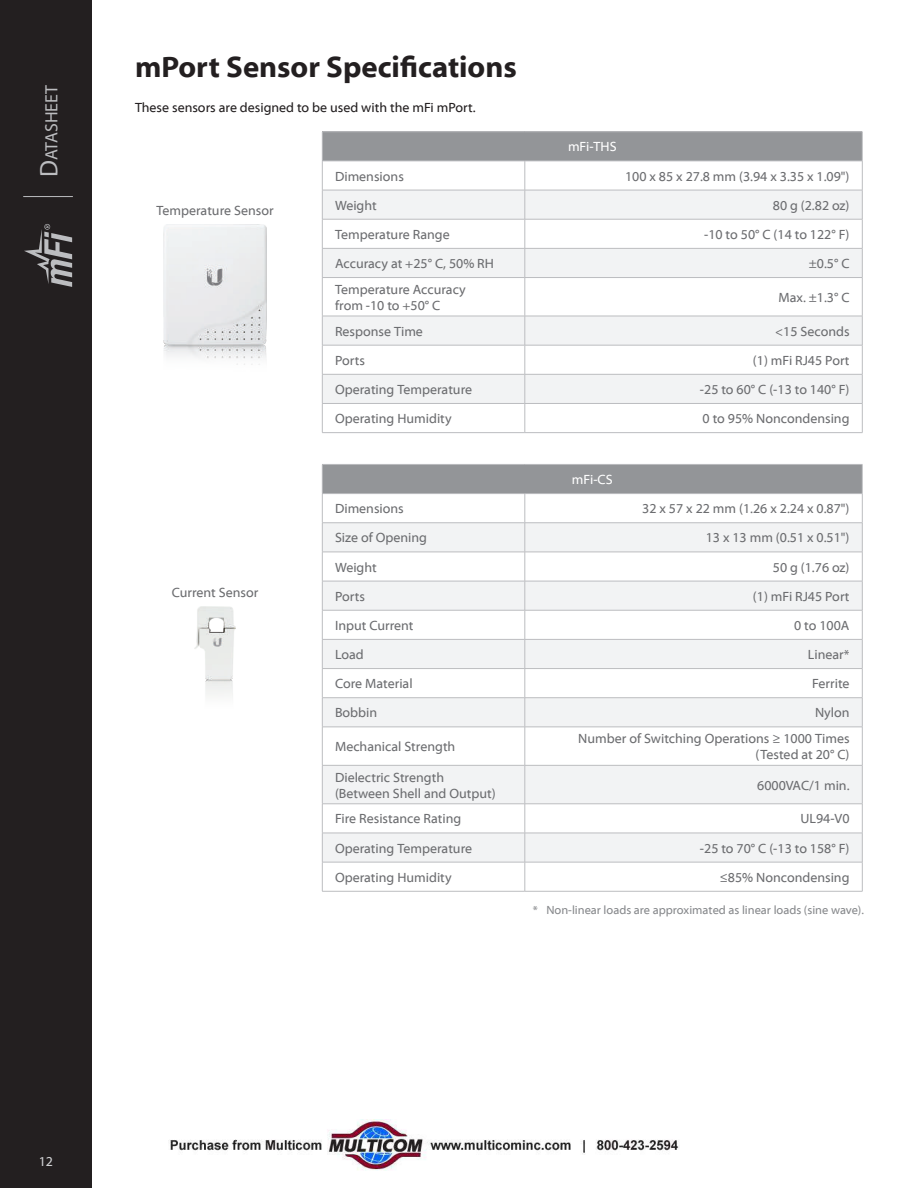
<style>
.page{position:relative;width:918px;height:1188px;background:#fff}
.page>*{position:absolute;margin:0;border:0;box-sizing:border-box;transform-origin:0 0}
.t1{font:700 30px "Myriad Web Pro";color:#231f20}
.t2{font:17.85px "Myriad Pro";color:#bcbdc0}
.t3{font:13.5px/16.2px "Myriad Web Pro";color:#6c6d70}
.t4{font:13.5px "Myriad Web Pro";color:#231f20}
.t5{font:13.5px "Myriad Web Pro";color:#fff}
.t6{font:13.5px "Myriad Web Pro";color:#d1d2d4}
.t7{font:12px "Myriad Web Pro";color:#87898c}
.s1{font-size:25.5px}
</style>
<div class="page">
<div style="left:0;top:0;width:92px;height:1188px;background:#231f20"></div>
<hr style="left:23px;top:196px;width:50px;height:1px;background:#bcbdc0">
<svg style="left:24px;top:224px;width:48px;height:63px"></svg>
<img style="left:164px;top:225px;width:102px;height:140px">
<div style="left:322px;top:132px;width:540px;height:29px;background:#939598"></div>
<svg style="left:323px;top:191px;width:539px;height:212px;fill:#f2f3f4"></svg>
<hr style="left:322px;top:131px;width:203px;height:1px;background:#bcbdc0">
<hr style="left:525px;top:131px;width:337px;height:1px;background:#bcbdc0">
<hr style="left:322px;top:161px;width:203px;height:1px;background:#bcbdc0">
<hr style="left:525px;top:161px;width:337px;height:1px;background:#bcbdc0">
<hr style="left:322px;top:190px;width:203px;height:1px;background:#bcbdc0">
<hr style="left:525px;top:190px;width:337px;height:1px;background:#bcbdc0">
<hr style="left:322px;top:219px;width:203px;height:1px;background:#bcbdc0">
<hr style="left:525px;top:219px;width:337px;height:1px;background:#bcbdc0">
<hr style="left:322px;top:248px;width:203px;height:1px;background:#bcbdc0">
<svg style="left:322px;top:132px;width:1px;height:145px"></svg>
<hr style="left:525px;top:248px;width:337px;height:1px;background:#bcbdc0">
<svg style="left:525px;top:161px;width:1px;height:116px"></svg>
<svg style="left:862px;top:132px;width:1px;height:145px"></svg>
<hr style="left:322px;top:277px;width:203px;height:1px;background:#bcbdc0">
<hr style="left:322px;top:278px;width:1px;height:38px;background:#bcbdc0">
<hr style="left:525px;top:277px;width:337px;height:1px;background:#bcbdc0">
<hr style="left:525px;top:278px;width:1px;height:38px;background:#bcbdc0">
<hr style="left:862px;top:278px;width:1px;height:38px;background:#bcbdc0">
<hr style="left:322px;top:316px;width:203px;height:1px;background:#bcbdc0">
<hr style="left:525px;top:316px;width:337px;height:1px;background:#bcbdc0">
<hr style="left:322px;top:345px;width:203px;height:1px;background:#bcbdc0">
<hr style="left:525px;top:345px;width:337px;height:1px;background:#bcbdc0">
<hr style="left:322px;top:374px;width:203px;height:1px;background:#bcbdc0">
<hr style="left:525px;top:374px;width:337px;height:1px;background:#bcbdc0">
<hr style="left:322px;top:403px;width:203px;height:1px;background:#bcbdc0">
<svg style="left:322px;top:317px;width:1px;height:115px"></svg>
<hr style="left:525px;top:403px;width:337px;height:1px;background:#bcbdc0">
<svg style="left:525px;top:316px;width:1px;height:116px"></svg>
<svg style="left:862px;top:316px;width:1px;height:116px"></svg>
<hr style="left:322px;top:432px;width:203px;height:1px;background:#bcbdc0">
<hr style="left:525px;top:432px;width:337px;height:1px;background:#bcbdc0">
<img style="left:195px;top:607px;width:40px;height:89px">
<div style="left:322px;top:464px;width:540px;height:30px;background:#939598"></div>
<svg style="left:323px;top:524px;width:539px;height:338px;fill:#f2f3f4"></svg>
<hr style="left:322px;top:464px;width:203px;height:1px;background:#bcbdc0">
<hr style="left:525px;top:464px;width:337px;height:1px;background:#bcbdc0">
<hr style="left:322px;top:493px;width:203px;height:1px;background:#bcbdc0">
<hr style="left:525px;top:493px;width:337px;height:1px;background:#bcbdc0">
<hr style="left:322px;top:523px;width:203px;height:1px;background:#bcbdc0">
<hr style="left:525px;top:523px;width:337px;height:1px;background:#bcbdc0">
<hr style="left:322px;top:552px;width:203px;height:1px;background:#bcbdc0">
<hr style="left:525px;top:552px;width:337px;height:1px;background:#bcbdc0">
<hr style="left:322px;top:581px;width:203px;height:1px;background:#bcbdc0">
<hr style="left:525px;top:581px;width:337px;height:1px;background:#bcbdc0">
<hr style="left:322px;top:610px;width:203px;height:1px;background:#bcbdc0">
<hr style="left:525px;top:610px;width:337px;height:1px;background:#bcbdc0">
<hr style="left:322px;top:639px;width:203px;height:1px;background:#bcbdc0">
<hr style="left:525px;top:639px;width:337px;height:1px;background:#bcbdc0">
<hr style="left:322px;top:668px;width:203px;height:1px;background:#bcbdc0">
<hr style="left:525px;top:668px;width:337px;height:1px;background:#bcbdc0">
<hr style="left:322px;top:697px;width:203px;height:1px;background:#bcbdc0">
<svg style="left:322px;top:465px;width:1px;height:262px"></svg>
<hr style="left:525px;top:697px;width:337px;height:1px;background:#bcbdc0">
<svg style="left:525px;top:494px;width:1px;height:233px"></svg>
<svg style="left:862px;top:465px;width:1px;height:262px"></svg>
<hr style="left:322px;top:727px;width:203px;height:1px;background:#bcbdc0">
<hr style="left:322px;top:727px;width:1px;height:38px;background:#bcbdc0">
<hr style="left:525px;top:727px;width:337px;height:1px;background:#bcbdc0">
<hr style="left:525px;top:727px;width:1px;height:38px;background:#bcbdc0">
<hr style="left:862px;top:727px;width:1px;height:38px;background:#bcbdc0">
<hr style="left:322px;top:765px;width:203px;height:1px;background:#bcbdc0">
<hr style="left:322px;top:766px;width:1px;height:38px;background:#bcbdc0">
<hr style="left:525px;top:765px;width:337px;height:1px;background:#bcbdc0">
<hr style="left:525px;top:766px;width:1px;height:38px;background:#bcbdc0">
<hr style="left:862px;top:766px;width:1px;height:38px;background:#bcbdc0">
<hr style="left:322px;top:804px;width:203px;height:1px;background:#bcbdc0">
<hr style="left:525px;top:804px;width:337px;height:1px;background:#bcbdc0">
<hr style="left:322px;top:833px;width:203px;height:1px;background:#bcbdc0">
<hr style="left:525px;top:833px;width:337px;height:1px;background:#bcbdc0">
<hr style="left:322px;top:862px;width:203px;height:1px;background:#bcbdc0">
<svg style="left:322px;top:805px;width:1px;height:86px"></svg>
<hr style="left:525px;top:862px;width:337px;height:1px;background:#bcbdc0">
<svg style="left:525px;top:804px;width:1px;height:87px"></svg>
<svg style="left:862px;top:804px;width:1px;height:87px"></svg>
<hr style="left:322px;top:891px;width:203px;height:1px;background:#bcbdc0">
<hr style="left:525px;top:891px;width:337px;height:1px;background:#bcbdc0">
<img style="left:170px;top:1120px;width:510px;height:50px">
<h2 class="t2" style="left:41px;top:177px;width:94px;rotate:-90deg"><span class="s1">D</span>atasheet</h2>
<h1 class="t1" style="left:135px;top:50px;width:383px">mPort Sensor Specifications</h1>
<p class="t4" style="left:135px;top:100px;width:342px">These sensors are designed to be used with the mFi mPort.</p>
<p class="t5" style="left:568px;top:140px;width:50px">mFi-THS</p>
<p class="t3" style="left:156px;top:203px;width:119px">Temperature Sensor</p>
<p class="t3" style="left:172px;top:585px;width:88px">Current Sensor</p>
<p class="t3" style="left:335px;top:168px;width:70px">Dimensions</p>
<p class="t3" style="left:625px;top:168px;width:226px">100 x 85 x 27.8 mm (3.94 x 3.35 x 1.09")</p>
<p class="t3" style="left:335px;top:197px;width:43px">Weight</p>
<p class="t3" style="left:773px;top:197px;width:78px">80 g (2.82 oz)</p>
<p class="t3" style="left:335px;top:227px;width:116px">Temperature Range</p>
<p class="t3" style="left:704px;top:227px;width:147px">-10 to 50° C (14 to 122° F)</p>
<p class="t3" style="left:335px;top:256px;width:160px">Accuracy at +25° C, 50% RH</p>
<p class="t3" style="left:809px;top:256px;width:42px">±0.5° C</p>
<p class="t3" style="left:335px;top:281px;width:132px">Temperature Accuracy from -10 to +50° C</p>
<p class="t3" style="left:778px;top:290px;width:73px">Max. ±1.3° C</p>
<p class="t3" style="left:335px;top:323px;width:89px">Response Time</p>
<p class="t3" style="left:775px;top:323px;width:76px">&lt;15 Seconds</p>
<p class="t3" style="left:335px;top:353px;width:31px">Ports</p>
<p class="t3" style="left:753px;top:353px;width:98px">(1) mFi RJ45 Port</p>
<p class="t3" style="left:335px;top:382px;width:139px">Operating Temperature</p>
<p class="t3" style="left:700px;top:382px;width:151px">-25 to 60° C (-13 to 140° F)</p>
<p class="t3" style="left:335px;top:411px;width:118px">Operating Humidity</p>
<p class="t3" style="left:703px;top:411px;width:148px">0 to 95% Noncondensing</p>
<p class="t5" style="left:572px;top:472px;width:42px">mFi-CS</p>
<p class="t3" style="left:335px;top:501px;width:70px">Dimensions</p>
<p class="t3" style="left:642px;top:501px;width:209px">32 x 57 x 22 mm (1.26 x 2.24 x 0.87")</p>
<p class="t3" style="left:335px;top:530px;width:94px">Size of Opening</p>
<p class="t3" style="left:706px;top:530px;width:145px">13 x 13 mm (0.51 x 0.51")</p>
<p class="t3" style="left:335px;top:559px;width:43px">Weight</p>
<p class="t3" style="left:773px;top:559px;width:78px">50 g (1.76 oz)</p>
<p class="t3" style="left:335px;top:588px;width:31px">Ports</p>
<p class="t3" style="left:753px;top:588px;width:98px">(1) mFi RJ45 Port</p>
<p class="t3" style="left:335px;top:618px;width:80px">Input Current</p>
<p class="t3" style="left:794px;top:618px;width:57px">0 to 100A</p>
<p class="t3" style="left:335px;top:647px;width:30px">Load</p>
<p class="t3" style="left:808px;top:647px;width:43px">Linear*</p>
<p class="t3" style="left:335px;top:676px;width:79px">Core Material</p>
<p class="t3" style="left:812px;top:676px;width:39px">Ferrite</p>
<p class="t3" style="left:335px;top:705px;width:44px">Bobbin</p>
<p class="t3" style="left:815px;top:705px;width:36px">Nylon</p>
<p class="t3" style="left:335px;top:739px;width:122px">Mechanical Strength</p>
<p class="t3" style="left:578px;top:731px;width:273px;text-align:right">Number of Switching Operations ≥ 1000 Times (Tested at 20° C)</p>
<p class="t3" style="left:335px;top:769px;width:162px">Dielectric Strength (Between Shell and Output)</p>
<p class="t3" style="left:757px;top:777px;width:94px">6000VAC/1 min.</p>
<p class="t3" style="left:335px;top:811px;width:128px">Fire Resistance Rating</p>
<p class="t3" style="left:800px;top:811px;width:51px">UL94-V0</p>
<p class="t3" style="left:335px;top:840px;width:139px">Operating Temperature</p>
<p class="t3" style="left:700px;top:840px;width:151px">-25 to 70° C (-13 to 158° F)</p>
<p class="t3" style="left:335px;top:870px;width:118px">Operating Humidity</p>
<p class="t3" style="left:720px;top:870px;width:131px">≤85% Noncondensing</p>
<p class="t7" style="left:533px;top:903px;width:333px">* Non-linear loads are approximated as linear loads (sine wave).</p>
<p class="t6" style="left:39px;top:1154px;width:16px">12</p>
</div>
